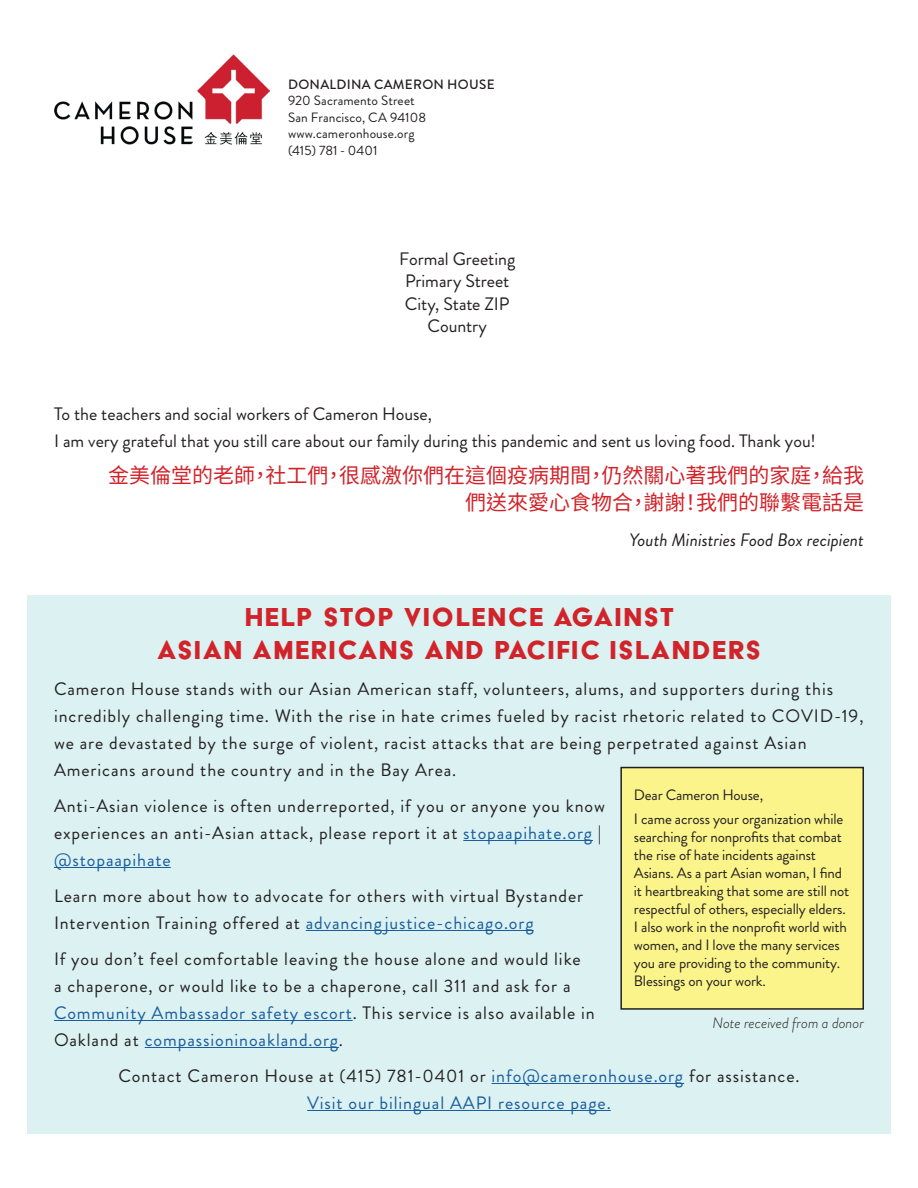
<style>
.page{position:relative;width:918px;height:1188px;background:#fff}
.page>*{position:absolute;margin:0;border:0;box-sizing:border-box;transform-origin:0 0}
.t1{font:30px/33px "Acier BAT Text Solid";letter-spacing:.05em;color:#d1232a;text-align:center}
.t2{font:21px/27px "Source Han Sans TW";color:#d1232a;text-align:right}
.t3{font:18px/27px "Brandon Grotesque";letter-spacing:.05em;color:#231f20}
.t4{font:18px "Brandon Grotesque";color:#231f20}
.t5{font:18px/27px "Brandon Grotesque";letter-spacing:.05em;color:#175d9e;text-align:center}
.t6{font:italic 18px "Brandon Grotesque";color:#231f20}
.t7{font:18px "Brandon Grotesque";letter-spacing:-.005em;color:#231f20}
.t8{font:18px "Brandon Grotesque";letter-spacing:-.01em;color:#231f20}
.t9{font:15px/18px "Brandon Grotesque";letter-spacing:-.01em;color:#231f20}
.t10{font:italic 300 15px "Brandon Grotesque";color:#231f20}
.t11{font:13.5px "Brandon Grotesque";letter-spacing:.01em;color:#231f20}
.t12{font:500 13.5px "Brandon Grotesque";letter-spacing:.02em;color:#231f20}
.s1{color:#175d9e}
.s2{color:#231f20}
</style>
<div class="page">
<div style="left:27px;top:596px;width:864px;height:538px;background:#dcf1f1"></div>
<img style="left:54px;top:54px;width:216px;height:91px">
<hr style="left:463px;top:840px;width:130px;height:1px;background:#175d9e">
<hr style="left:54px;top:867px;width:117px;height:1px;background:#175d9e">
<hr style="left:306px;top:930px;width:228px;height:1px;background:#175d9e">
<hr style="left:54px;top:1020px;width:299px;height:1px;background:#175d9e">
<hr style="left:145px;top:1047px;width:194px;height:1px;background:#175d9e">
<hr style="left:492px;top:1083px;width:192px;height:1px;background:#175d9e">
<hr style="left:307px;top:1110px;width:304px;height:1px;background:#175d9e">
<div style="left:621px;top:768px;width:242px;height:241px;background:#faf48a"></div>
<div style="left:620px;top:767px;width:244px;height:243px;border:2px solid #231f20"></div>
<p class="t12" style="left:288px;top:75px;width:208px">DONALDINA CAMERON HOUSE</p>
<p class="t11" style="left:288px;top:91px;width:128px">920 Sacramento Street</p>
<p class="t11" style="left:288px;top:108px;width:140px">San Francisco, CA 94108</p>
<p class="t11" style="left:288px;top:124px;width:128px">www.cameronhouse.org</p>
<p class="t11" style="left:288px;top:141px;width:91px">(415) 781 - 0401</p>
<p class="t4" style="left:399px;top:246px;width:118px">Formal Greeting</p>
<p class="t7" style="left:405px;top:269px;width:106px">Primary Street</p>
<p class="t8" style="left:405px;top:291px;width:106px">City, State ZIP</p>
<p class="t7" style="left:427px;top:314px;width:61px">Country</p>
<p class="t4" style="left:54px;top:402px;width:379px">To the teachers and social workers of Cameron House,</p>
<p class="t4" style="left:54px;top:429px;width:764px">I am very grateful that you still care about our family during this pandemic and sent us loving food. Thank you!</p>
<p class="t2" style="left:108px;top:463px;width:757px">金美倫堂的老師，社工們，很感激你們在這個疫病期間，仍然關心著我們的家庭，給我們送來愛心食物合，謝謝！我們的聯繫電話是</p>
<p class="t6" style="left:630px;top:528px;width:236px">Youth Ministries Food Box recipient</p>
<p class="t1" style="left:157px;top:600px;width:605px">HELP STOP VIOLENCE AGAINST<br>ASIAN AMERICANS AND PACIFIC ISLANDERS</p>
<p class="t3" style="left:54px;top:675px;width:811px">Cameron House stands with our Asian American staff, volunteers, alums, and supporters during this incredibly challenging time. With the rise in hate crimes fueled by racist rhetoric related to COVID-19, we are devastated by the surge of violent, racist attacks that are being perpetrated against Asian Americans around the country and in the Bay Area.</p>
<p class="t3" style="left:54px;top:792px;width:553px">Anti-Asian violence is often underreported, if you or anyone you know experiences an anti-Asian attack, please report it at <span class="s1">stopaapihate.org</span> | <span class="s1">@stopaapihate</span></p>
<p class="t3" style="left:54px;top:882px;width:531px">Learn more about how to advocate for others with virtual Bystander<br>Intervention Training offered at <span class="s1">advancingjustice-chicago.org</span></p>
<p class="t3" style="left:54px;top:945px;width:542px">If you don’t feel comfortable leaving the house alone and would like<br>a chaperone, or would like to be a chaperone, call 311 and ask for a <span class="s1">Community Ambassador safety escort</span>. This service is also available in Oakland at <span class="s1">compassioninoakland.org</span>.</p>
<p class="t5" style="left:118px;top:1062px;width:683px"><span class="s2">Contact Cameron House at (415) 781-0401 or</span> info@cameronhouse.org <span class="s2">for assistance.<br></span>Visit our bilingual AAPI resource page.</p>
<p class="t9" style="left:634px;top:787px;width:131px">Dear Cameron House,</p>
<p class="t9" style="left:634px;top:811px;width:217px">I came across your organization while searching for nonprofits that combat the rise of hate incidents against Asians. As a part Asian woman, I find it heartbreaking that some are still not respectful of others, especially elders.<br>I also work in the nonprofit world with women, and I love the many services you are providing to the community.<br>Blessings on your work.</p>
<p class="t10" style="left:713px;top:1012px;width:153px">Note received from a donor</p>
</div>
